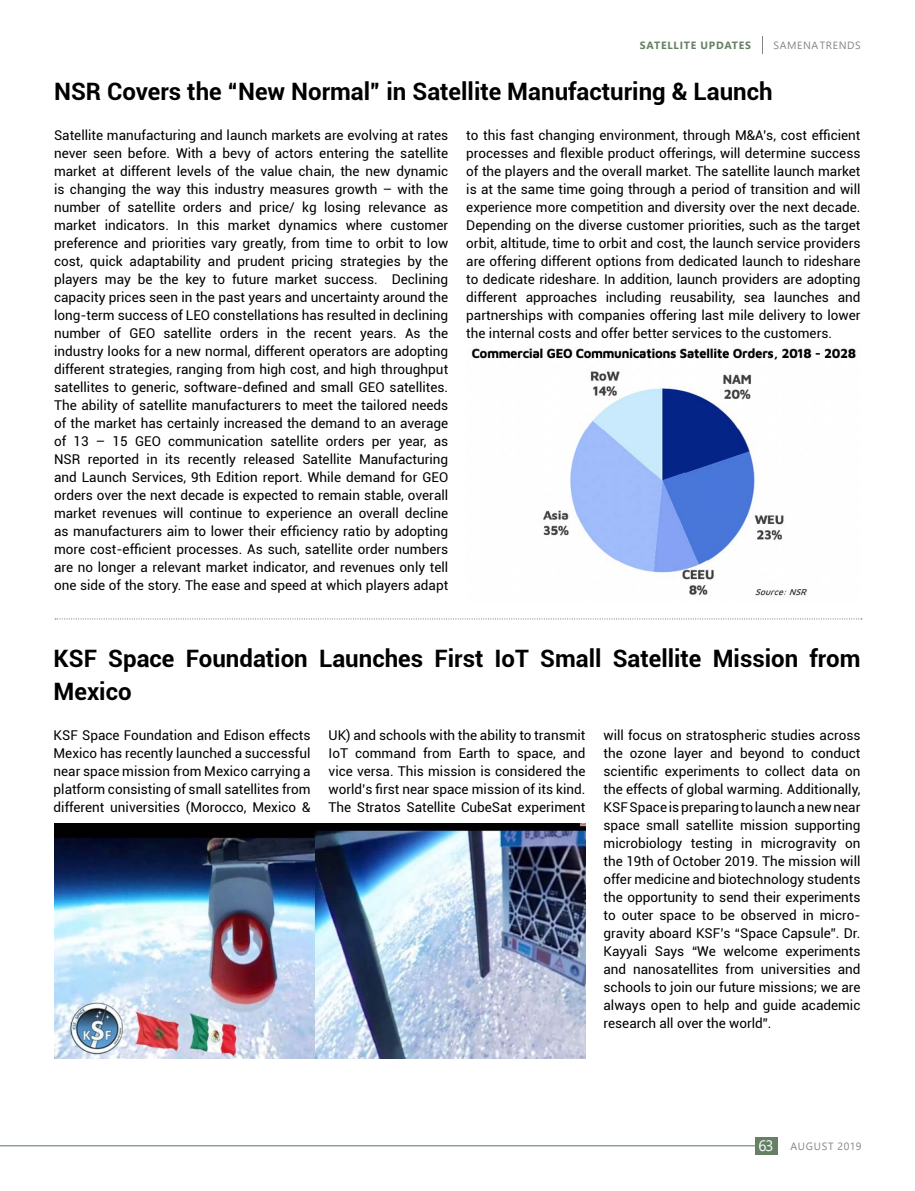
<style>
.page{position:relative;width:915px;height:1191px;background:#fff}
.page>*{position:absolute;margin:0;border:0;box-sizing:border-box;transform-origin:0 0}
.t1{font:700 24px/33px "Roboto";color:#000}
.t2{font:13.5px/18px "Roboto";color:#000;text-align:justify}
.t3{font:10.5px "Segoe UI";letter-spacing:.06em;color:#828486}
.t4{font:700 10.5px "Segoe UI";letter-spacing:.075em;color:#668065}
.s1{font-size:15px;color:#fff}
</style>
<div class="page">
<hr style="left:0;top:1145px;width:755px;height:1px;background:#668065">
<div style="left:754px;top:1137px;width:23px;height:17px;background:#668065"></div>
<svg style="left:55px;top:618px;width:806px;height:1px"></svg>
<img style="left:471px;top:348px;width:386px;height:248px">
<img style="left:54px;top:823px;width:531px;height:235px">
<p class="t4" style="left:639px;top:35px;width:113px">SATELLITE UPDATES</p>
<p class="t3" style="left:773px;top:35px;width:89px">SAMENA TRENDS</p>
<h1 class="t1" style="left:54px;top:74px;width:720px">NSR Covers the “New Normal” in Satellite Manufacturing &amp; Launch</h1>
<p class="t2" style="left:54px;top:126px;width:395px">Satellite manufacturing and launch markets are evolving at rates never seen before. With a bevy of actors entering the satellite market at different levels of the value chain, the new dynamic is changing the way this industry measures growth – with the number of satellite orders and price/ kg losing relevance as market indicators. In this market dynamics where customer preference and priorities vary greatly, from time to orbit to low cost, quick adaptability and prudent pricing strategies by the players may be the key to future market success. Declining capacity prices seen in the past years and uncertainty around the long-term success of LEO constellations has resulted in declining number of GEO satellite orders in the recent years. As the industry looks for a new normal, different operators are adopting different strategies, ranging from high cost, and high throughput satellites to generic, software-defined and small GEO satellites.<br>The ability of satellite manufacturers to meet the tailored needs of the market has certainly increased the demand to an average of 13 – 15 GEO communication satellite orders per year, as NSR reported in its recently released Satellite Manufacturing and Launch Services, 9th Edition report. While demand for GEO orders over the next decade is expected to remain stable, overall market revenues will continue to experience an overall decline as manufacturers aim to lower their efficiency ratio by adopting more cost-efficient processes. As such, satellite order numbers are no longer a relevant market indicator, and revenues only tell one side of the story. The ease and speed at which players adapt</p>
<p class="t2" style="left:466px;top:126px;width:395px">to this fast changing environment, through M&amp;A’s, cost efficient processes and flexible product offerings, will determine success of the players and the overall market. The satellite launch market is at the same time going through a period of transition and will experience more competition and diversity over the next decade.<br>Depending on the diverse customer priorities, such as the target orbit, altitude, time to orbit and cost, the launch service providers are offering different options from dedicated launch to rideshare to dedicate rideshare. In addition, launch providers are adopting different approaches including reusability, sea launches and partnerships with companies offering last mile delivery to lower the internal costs and offer better services to the customers.</p>
<h1 class="t1" style="left:54px;top:641px;width:808px">KSF Space Foundation Launches First IoT Small Satellite Mission from<br>Mexico</h1>
<p class="t2" style="left:54px;top:725px;width:258px">KSF Space Foundation and Edison effects Mexico has recently launched a successful near space mission from Mexico carrying a platform consisting of small satellites from different universities (Morocco, Mexico &amp;</p>
<p class="t2" style="left:328px;top:725px;width:258px">UK) and schools with the ability to transmit IoT command from Earth to space, and vice versa. This mission is considered the world’s first near space mission of its kind.<br>The Stratos Satellite CubeSat experiment</p>
<p class="t2" style="left:603px;top:725px;width:258px">will focus on stratospheric studies across the ozone layer and beyond to conduct scientific experiments to collect data on the effects of global warming. Additionally, KSF Space is preparing to launch a new near space small satellite mission supporting microbiology testing in microgravity on the 19th of October 2019. The mission will offer medicine and biotechnology students the opportunity to send their experiments to outer space to be observed in micro&shy;gravity aboard KSF’s “Space Capsule”. Dr.<br>Kayyali Says “We welcome experiments and nanosatellites from universities and schools to join our future missions; we are always open to help and guide academic research all over the world”.</p>
<p class="t3" style="left:758px;top:1136px;width:105px"><span class="s1">63</span> AUGUST 2019</p>
</div>
